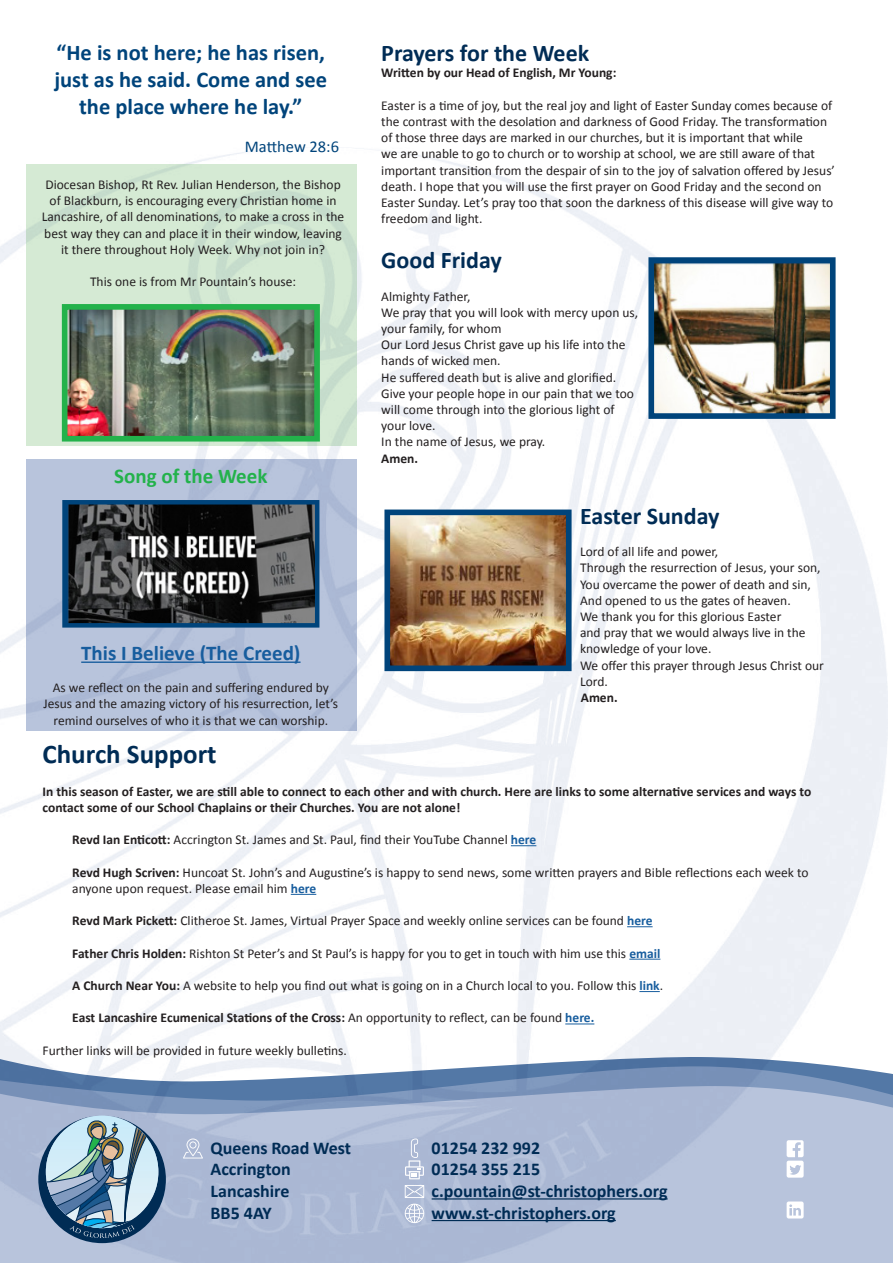
<style>
.page{position:relative;width:893px;height:1263px;background:#fff}
.page>*{position:absolute;margin:0;border:0;box-sizing:border-box;transform-origin:0 0}
.t1{font:700 27px "Calibri";color:#002c55}
.t2{font:700 24px "Calibri";color:#002c55}
.t3{font:700 22.5px/27px "Calibri";color:#00447b;text-align:center}
.t4{font:700 21px "Calibri";color:#175d9e}
.t5{font:700 21px "Calibri";color:#23b24b}
.t6{font:700 18px "Calibri";color:#002c55}
.t7{font:16.5px "Calibri";color:#00447b}
.t8{font:13.5px/16.2px "Calibri";color:#231f20}
.t9{font:700 13.5px/16.2px "Calibri";color:#231f20}
.s1{font-weight:700}
.s2{font-weight:700;color:#175d9e}
.s3{font-weight:400}
.s4{color:#175d9e}
</style>
<div class="page">
<img style="left:0;top:149px;width:888px;height:1114px">
<svg style="left:511px;top:845px;width:25px;height:1px"></svg>
<svg style="left:291px;top:894px;width:25px;height:1px"></svg>
<svg style="left:627px;top:926px;width:26px;height:1px"></svg>
<hr style="left:629px;top:959px;width:31px;height:1px;background:#175d9e">
<svg style="left:639px;top:991px;width:21px;height:1px"></svg>
<svg style="left:565px;top:1023px;width:29px;height:1px"></svg>
<svg style="left:38px;top:1115px;width:128px;height:128px;background:#849fb4"></svg>
<hr style="left:432px;top:1198px;width:236px;height:1px;background:#002c55">
<hr style="left:432px;top:1220px;width:184px;height:1px;background:#002c55">
<svg style="left:405px;top:1185px;width:19px;height:38px"></svg>
<svg style="left:405px;top:1138px;width:19px;height:41px"></svg>
<svg style="left:183px;top:1138px;width:20px;height:20px"></svg>
<svg style="left:787px;top:1140px;width:17px;height:38px"></svg>
<svg style="left:787px;top:1201px;width:17px;height:17px"></svg>
<hr style="left:81px;top:661px;width:220px;height:2px;background:#175d9e">
<img style="left:67px;top:505px;width:247px;height:118px">
<div style="left:62px;top:500px;width:257px;height:128px;border:4px solid #00447b"></div>
<img style="left:655px;top:264px;width:174px;height:148px">
<div style="left:648px;top:257px;width:188px;height:162px;border:6px solid #00447b"></div>
<img style="left:391px;top:516px;width:174px;height:148px">
<div style="left:384px;top:509px;width:188px;height:162px;border:6px solid #00447b"></div>
<img style="left:69px;top:311px;width:244px;height:123px">
<div style="left:62px;top:304px;width:258px;height:137px;border:6px solid #23b24b"></div>
<p class="t3" style="left:54px;top:38px;width:274px">“He is not here; he has risen, just as he said. Come and see the place where he lay.”</p>
<p class="t7" style="left:245px;top:135px;width:96px">Matthew 28:6</p>
<p class="t8" style="left:42px;top:176px;width:304px;text-align:center">Diocesan Bishop, Rt Rev. Julian Henderson, the Bishop of Blackburn, is encouraging every Christian home in Lancashire, of all denominations, to make a cross in the best way they can and place it in their window, leaving it there throughout Holy Week. Why not join in?</p>
<p class="t8" style="left:90px;top:273px;width:208px">This one is from Mr Pountain’s house:</p>
<p class="t5" style="left:114px;top:462px;width:155px">Song of the Week</p>
<p class="t4" style="left:81px;top:638px;width:221px">This I Believe (The Creed)</p>
<p class="t8" style="left:44px;top:679px;width:296px;text-align:center">As we reflect on the pain and suffering endured by<br>Jesus and the amazing victory of his resurrection, let’s remind ourselves of who it is that we can worship.</p>
<p class="t2" style="left:381px;top:36px;width:209px">Prayers for the Week</p>
<p class="t9" style="left:381px;top:64px;width:237px">Written by our Head of English, Mr Young:</p>
<p class="t8" style="left:381px;top:97px;width:455px">Easter is a time of joy, but the real joy and light of Easter Sunday comes because of the contrast with the desolation and darkness of Good Friday. The transformation of those three days are marked in our churches, but it is important that while<br>we are unable to go to church or to worship at school, we are still aware of that important transition from the despair of sin to the joy of salvation offered by Jesus’ death. I hope that you will use the first prayer on Good Friday and the second on Easter Sunday. Let’s pray too that soon the darkness of this disease will give way to freedom and light.</p>
<p class="t2" style="left:381px;top:243px;width:122px">Good Friday</p>
<p class="t8" style="left:381px;top:288px;width:91px">Almighty Father,</p>
<p class="t8" style="left:381px;top:304px;width:258px">We pray that you will look with mercy upon us, your family, for whom</p>
<p class="t8" style="left:381px;top:336px;width:246px">Our Lord Jesus Christ gave up his life into the hands of wicked men.</p>
<p class="t8" style="left:381px;top:369px;width:237px">He suffered death but is alive and glorified.</p>
<p class="t8" style="left:381px;top:385px;width:254px">Give your people hope in our pain that we too will come through into the glorious light of your love.</p>
<p class="t8" style="left:381px;top:433px;width:166px">In the name of Jesus, we pray.</p>
<p class="t9" style="left:381px;top:449px;width:38px">Amen.</p>
<p class="t2" style="left:580px;top:499px;width:141px">Easter Sunday</p>
<p class="t8" style="left:580px;top:543px;width:140px">Lord of all life and power,</p>
<p class="t8" style="left:580px;top:559px;width:242px">Through the resurrection of Jesus, your son,</p>
<p class="t8" style="left:580px;top:576px;width:232px">You overcame the power of death and sin,</p>
<p class="t8" style="left:580px;top:592px;width:212px">And opened to us the gates of heaven.</p>
<p class="t8" style="left:580px;top:608px;width:203px">We thank you for this glorious Easter</p>
<p class="t8" style="left:580px;top:624px;width:227px">and pray that we would always live in the knowledge of your love.</p>
<p class="t8" style="left:580px;top:657px;width:245px">We offer this prayer through Jesus Christ our<br>Lord.</p>
<p class="t9" style="left:581px;top:689px;width:38px">Amen.</p>
<p class="t1" style="left:43px;top:735px;width:176px">Church Support</p>
<p class="t9" style="left:43px;top:782px;width:770px">In this season of Easter, we are still able to connect to each other and with church. Here are links to some alternative services and ways to contact some of our School Chaplains or their Churches. You are not alone!</p>
<p class="t8" style="left:72px;top:831px;width:466px"><span class="s1">Revd Ian Enticott:</span> Accrington St. James and St. Paul, find their YouTube Channel <span class="s2">here</span></p>
<p class="t8" style="left:72px;top:864px;width:738px"><span class="s1">Revd Hugh Scriven:</span> Huncoat St. John’s and Augustine’s is happy to send news, some written prayers and Bible reflections each week to anyone upon request. Please email him <span class="s2">here</span></p>
<p class="t8" style="left:72px;top:912px;width:582px"><span class="s1">Revd Mark Pickett:</span> Clitheroe St. James, Virtual Prayer Space and weekly online services can be found <span class="s2">here</span></p>
<p class="t8" style="left:72px;top:945px;width:590px"><span class="s1">Father Chris Holden:</span> Rishton St Peter’s and St Paul’s is happy for you to get in touch with him use this <span class="s2">email</span></p>
<p class="t8" style="left:72px;top:977px;width:592px"><span class="s1">A Church Near You:</span> A website to help you find out what is going on in a Church local to you. Follow this <span class="s2">link</span>.</p>
<p class="t9" style="left:72px;top:1009px;width:524px">East Lancashire Ecumenical Stations of the Cross: <span class="s3">An opportunity to reflect, can be found</span> <span class="s4">here.</span></p>
<p class="t8" style="left:43px;top:1042px;width:306px">Further links will be provided in future weekly bulletins.</p>
<p class="t6" style="left:211px;top:1135px;width:142px">Queens Road West</p>
<p class="t6" style="left:211px;top:1156px;width:82px">Accrington</p>
<p class="t6" style="left:211px;top:1178px;width:80px">Lancashire</p>
<p class="t6" style="left:211px;top:1200px;width:63px">BB5 4AY</p>
<p class="t6" style="left:432px;top:1135px;width:110px">01254 232 992</p>
<p class="t6" style="left:432px;top:1156px;width:110px">01254 355 215</p>
<p class="t6" style="left:432px;top:1178px;width:237px">c.pountain@st-christophers.org</p>
<p class="t6" style="left:432px;top:1200px;width:186px">www.st-christophers.org</p>
</div>
